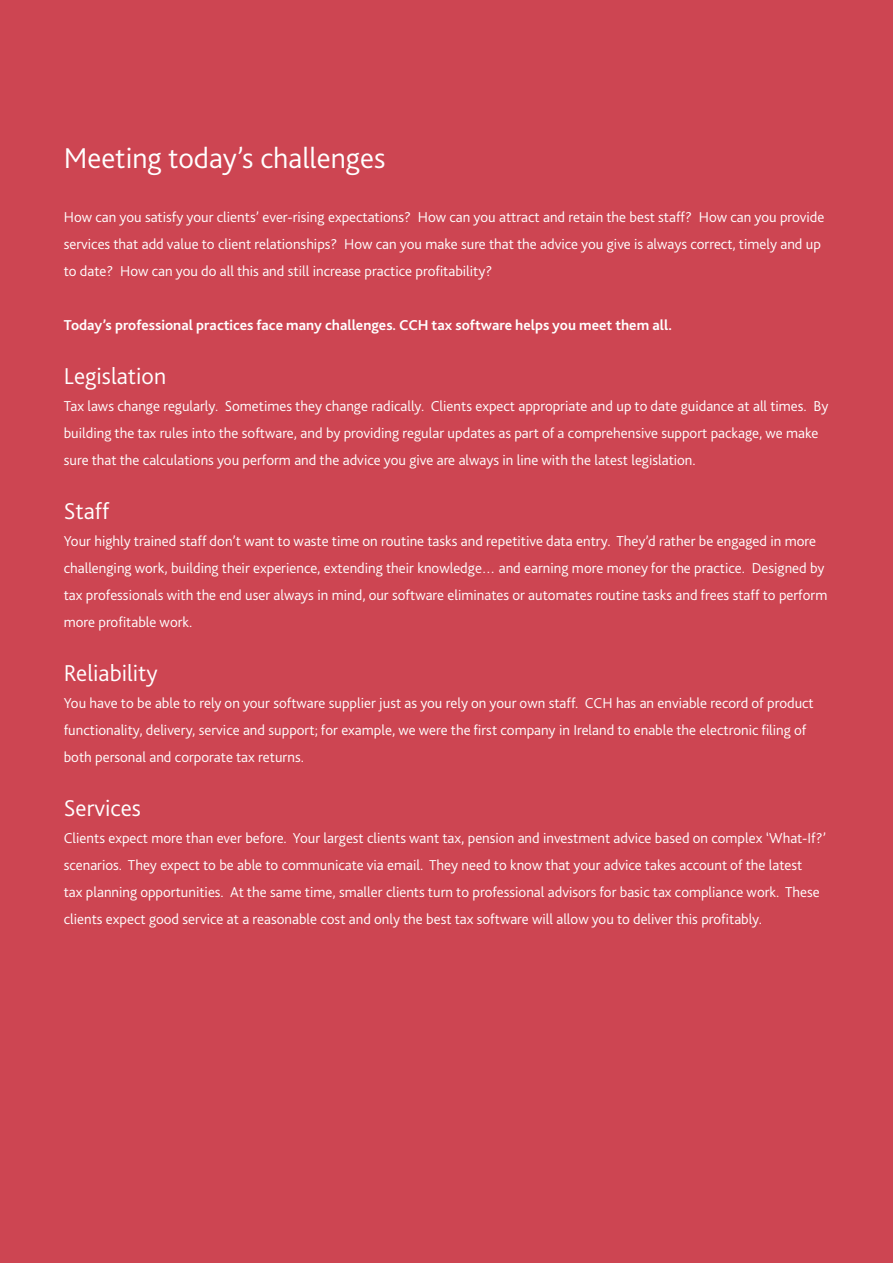
<style>
.page{position:relative;width:893px;height:1263px;background:#cd4552}
.page>*{position:absolute;margin:0;border:0;box-sizing:border-box;transform-origin:0 0}
.t1{font:300 30px "Bliss 2";color:#fff}
.t2{font:300 24px "Bliss 2";color:#fff}
.t3{font:300 15px/27px "Bliss 2";color:#fff}
.t4{font:700 15px "Bliss 2";color:#fff}
</style>
<div class="page">
<h1 class="t1" style="left:64px;top:140px;width:323px">Meeting today’s challenges</h1>
<p class="t3" style="left:64px;top:204px;width:762px">How can you satisfy your clients’ ever-rising expectations? How can you attract and retain the best staff? How can you provide services that add value to client relationships? How can you make sure that the advice you give is always correct, timely and up to date? How can you do all this and still increase practice profitability?</p>
<p class="t4" style="left:64px;top:316px;width:610px">Today’s professional practices face many challenges. CCH tax software helps you meet them all.</p>
<h2 class="t2" style="left:64px;top:362px;width:104px">Legislation</h2>
<p class="t3" style="left:64px;top:393px;width:766px">Tax laws change regularly. Sometimes they change radically. Clients expect appropriate and up to date guidance at all times. By building the tax rules into the software, and by providing regular updates as part of a comprehensive support package, we make sure that the calculations you perform and the advice you give are always in line with the latest legislation.</p>
<h2 class="t2" style="left:64px;top:497px;width:47px">Staff</h2>
<p class="t3" style="left:64px;top:528px;width:765px">Your highly trained staff don’t want to waste time on routine tasks and repetitive data entry. They’d rather be engaged in more challenging work, building their experience, extending their knowledge… and earning more money for the practice. Designed by tax professionals with the end user always in mind, our software eliminates or automates routine tasks and frees staff to perform more profitable work.</p>
<h2 class="t2" style="left:64px;top:659px;width:96px">Reliability</h2>
<p class="t3" style="left:64px;top:690px;width:751px">You have to be able to rely on your software supplier just as you rely on your own staff. CCH has an enviable record of product functionality, delivery, service and support; for example, we were the first company in Ireland to enable the electronic filing of both personal and corporate tax returns.</p>
<h2 class="t2" style="left:64px;top:794px;width:79px">Services</h2>
<p class="t3" style="left:64px;top:825px;width:764px">Clients expect more than ever before. Your largest clients want tax, pension and investment advice based on complex ‘What-If?’ scenarios. They expect to be able to communicate via email. They need to know that your advice takes account of the latest<br>tax planning opportunities. At the same time, smaller clients turn to professional advisors for basic tax compliance work. These clients expect good service at a reasonable cost and only the best tax software will allow you to deliver this profitably.</p>
</div>
